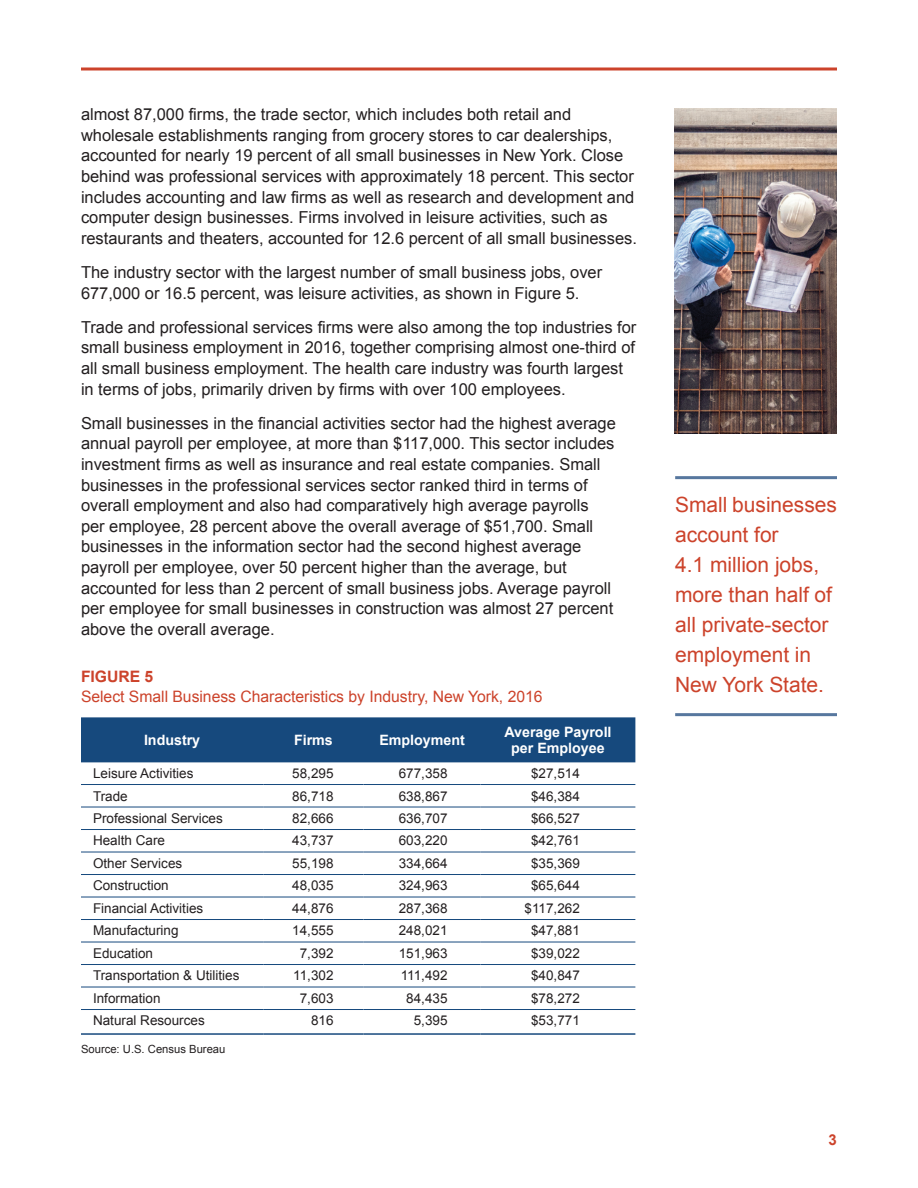
<style>
.page{position:relative;width:918px;height:1188px;background:#fff}
.page>*{position:absolute;margin:0;border:0;box-sizing:border-box;transform-origin:0 0}
.t1{font:21px/30px "Arial";color:#cc432b}
.t2{font:16.5px/20.7px "Arial";color:#231f20}
.t3{font:15.75px "Arial";color:#cc432b}
.t4{font:700 15.75px "Arial";color:#cc432b}
.t5{font:700 15px "Arial";color:#cc432b}
.t6{font:700 14.25px/15.8px "Arial";color:#fff;text-align:center}
.t7{font:13.5px "Arial";color:#231f20}
.t8{font:11.25px "Arial";color:#231f20}
</style>
<div class="page">
<hr style="left:81px;top:68px;width:756px;height:2px;background:#cc432b">
<div style="left:81px;top:717px;width:554px;height:45px;background:#16497d"></div>
<hr style="left:81px;top:1033px;width:182px;height:2px;background:#16497d">
<hr style="left:263px;top:1033px;width:101px;height:2px;background:#16497d">
<hr style="left:364px;top:1033px;width:117px;height:2px;background:#16497d">
<hr style="left:481px;top:1033px;width:154px;height:2px;background:#16497d">
<hr style="left:81px;top:784px;width:182px;height:1px;background:#16497d">
<hr style="left:263px;top:784px;width:101px;height:1px;background:#16497d">
<hr style="left:364px;top:784px;width:117px;height:1px;background:#16497d">
<hr style="left:481px;top:784px;width:154px;height:1px;background:#16497d">
<hr style="left:81px;top:807px;width:182px;height:1px;background:#16497d">
<hr style="left:263px;top:807px;width:101px;height:1px;background:#16497d">
<hr style="left:364px;top:807px;width:117px;height:1px;background:#16497d">
<hr style="left:481px;top:807px;width:154px;height:1px;background:#16497d">
<hr style="left:81px;top:829px;width:182px;height:1px;background:#16497d">
<hr style="left:263px;top:829px;width:101px;height:1px;background:#16497d">
<hr style="left:364px;top:829px;width:117px;height:1px;background:#16497d">
<hr style="left:481px;top:829px;width:154px;height:1px;background:#16497d">
<hr style="left:81px;top:852px;width:182px;height:1px;background:#16497d">
<hr style="left:263px;top:852px;width:101px;height:1px;background:#16497d">
<hr style="left:364px;top:852px;width:117px;height:1px;background:#16497d">
<hr style="left:481px;top:852px;width:154px;height:1px;background:#16497d">
<hr style="left:81px;top:874px;width:182px;height:1px;background:#16497d">
<hr style="left:263px;top:874px;width:101px;height:1px;background:#16497d">
<hr style="left:364px;top:874px;width:117px;height:1px;background:#16497d">
<hr style="left:481px;top:874px;width:154px;height:1px;background:#16497d">
<hr style="left:81px;top:897px;width:182px;height:1px;background:#16497d">
<hr style="left:263px;top:897px;width:101px;height:1px;background:#16497d">
<hr style="left:364px;top:897px;width:117px;height:1px;background:#16497d">
<hr style="left:481px;top:897px;width:154px;height:1px;background:#16497d">
<hr style="left:81px;top:919px;width:182px;height:1px;background:#16497d">
<hr style="left:263px;top:919px;width:101px;height:1px;background:#16497d">
<hr style="left:364px;top:919px;width:117px;height:1px;background:#16497d">
<hr style="left:481px;top:919px;width:154px;height:1px;background:#16497d">
<hr style="left:81px;top:942px;width:182px;height:1px;background:#16497d">
<hr style="left:263px;top:942px;width:101px;height:1px;background:#16497d">
<hr style="left:364px;top:942px;width:117px;height:1px;background:#16497d">
<hr style="left:481px;top:942px;width:154px;height:1px;background:#16497d">
<hr style="left:81px;top:964px;width:182px;height:1px;background:#16497d">
<hr style="left:263px;top:964px;width:101px;height:1px;background:#16497d">
<hr style="left:364px;top:964px;width:117px;height:1px;background:#16497d">
<hr style="left:481px;top:964px;width:154px;height:1px;background:#16497d">
<hr style="left:81px;top:987px;width:182px;height:1px;background:#16497d">
<hr style="left:263px;top:987px;width:101px;height:1px;background:#16497d">
<hr style="left:364px;top:987px;width:117px;height:1px;background:#16497d">
<hr style="left:481px;top:987px;width:154px;height:1px;background:#16497d">
<hr style="left:81px;top:1009px;width:182px;height:1px;background:#16497d">
<hr style="left:263px;top:1009px;width:101px;height:1px;background:#16497d">
<hr style="left:364px;top:1009px;width:117px;height:1px;background:#16497d">
<hr style="left:481px;top:1009px;width:154px;height:1px;background:#16497d">
<img style="left:675px;top:108px;width:162px;height:326px">
<hr style="left:675px;top:476px;width:162px;height:3px;background:#57779e">
<hr style="left:675px;top:713px;width:162px;height:3px;background:#57779e">
<p class="t2" style="left:81px;top:104px;width:558px">almost 87,000 firms, the trade sector, which includes both retail and wholesale establishments ranging from grocery stores to car dealerships, accounted for nearly 19 percent of all small businesses in New York. Close behind was professional services with approximately 18 percent. This sector includes accounting and law firms as well as research and development and computer design businesses. Firms involved in leisure activities, such as restaurants and theaters, accounted for 12.6 percent of all small businesses.</p>
<p class="t2" style="left:81px;top:262px;width:523px">The industry sector with the largest number of small business jobs, over<br>677,000 or 16.5 percent, was leisure activities, as shown in Figure 5.</p>
<p class="t2" style="left:81px;top:317px;width:557px">Trade and professional services firms were also among the top industries for small business employment in 2016, together comprising almost one-third of all small business employment. The health care industry was fourth largest in terms of jobs, primarily driven by firms with over 100 employees.</p>
<p class="t2" style="left:81px;top:413px;width:536px">Small businesses in the financial activities sector had the highest average annual payroll per employee, at more than $117,000. This sector includes investment firms as well as insurance and real estate companies. Small businesses in the professional services sector ranked third in terms of overall employment and also had comparatively high average payrolls per employee, 28 percent above the overall average of $51,700. Small businesses in the information sector had the second highest average payroll per employee, over 50 percent higher than the average, but accounted for less than 2 percent of small business jobs. Average payroll per employee for small businesses in construction was almost 27 percent above the overall average.</p>
<p class="t4" style="left:81px;top:666px;width:74px">FIGURE 5</p>
<p class="t3" style="left:81px;top:687px;width:463px">Select Small Business Characteristics by Industry, New York, 2016</p>
<p class="t6" style="left:144px;top:733px;width:58px">Industry</p>
<p class="t6" style="left:294px;top:733px;width:40px">Firms</p>
<p class="t6" style="left:379px;top:733px;width:87px">Employment</p>
<p class="t6" style="left:504px;top:725px;width:109px">Average Payroll per Employee</p>
<p class="t7" style="left:93px;top:764px;width:102px">Leisure Activities</p>
<p class="t7" style="left:292px;top:764px;width:43px">58,295</p>
<p class="t7" style="left:399px;top:764px;width:50px">677,358</p>
<p class="t7" style="left:531px;top:764px;width:50px">$27,514</p>
<p class="t7" style="left:93px;top:787px;width:36px">Trade</p>
<p class="t7" style="left:292px;top:787px;width:43px">86,718</p>
<p class="t7" style="left:399px;top:787px;width:50px">638,867</p>
<p class="t7" style="left:531px;top:787px;width:50px">$46,384</p>
<p class="t7" style="left:93px;top:809px;width:131px">Professional Services</p>
<p class="t7" style="left:292px;top:809px;width:43px">82,666</p>
<p class="t7" style="left:399px;top:809px;width:50px">636,707</p>
<p class="t7" style="left:531px;top:809px;width:50px">$66,527</p>
<p class="t7" style="left:93px;top:832px;width:74px">Health Care</p>
<p class="t7" style="left:292px;top:832px;width:43px">43,737</p>
<p class="t7" style="left:399px;top:832px;width:50px">603,220</p>
<p class="t7" style="left:531px;top:832px;width:50px">$42,761</p>
<p class="t7" style="left:93px;top:854px;width:91px">Other Services</p>
<p class="t7" style="left:292px;top:854px;width:43px">55,198</p>
<p class="t7" style="left:399px;top:854px;width:50px">334,664</p>
<p class="t7" style="left:531px;top:854px;width:50px">$35,369</p>
<p class="t7" style="left:93px;top:877px;width:77px">Construction</p>
<p class="t7" style="left:292px;top:877px;width:43px">48,035</p>
<p class="t7" style="left:399px;top:877px;width:50px">324,963</p>
<p class="t7" style="left:531px;top:877px;width:50px">$65,644</p>
<p class="t7" style="left:93px;top:899px;width:112px">Financial Activities</p>
<p class="t7" style="left:292px;top:899px;width:43px">44,876</p>
<p class="t7" style="left:399px;top:899px;width:50px">287,368</p>
<p class="t7" style="left:525px;top:899px;width:57px">$117,262</p>
<p class="t7" style="left:93px;top:922px;width:87px">Manufacturing</p>
<p class="t7" style="left:292px;top:922px;width:43px">14,555</p>
<p class="t7" style="left:399px;top:922px;width:50px">248,021</p>
<p class="t7" style="left:531px;top:922px;width:50px">$47,881</p>
<p class="t7" style="left:93px;top:944px;width:62px">Education</p>
<p class="t7" style="left:300px;top:944px;width:35px">7,392</p>
<p class="t7" style="left:399px;top:944px;width:50px">151,963</p>
<p class="t7" style="left:531px;top:944px;width:50px">$39,022</p>
<p class="t7" style="left:93px;top:967px;width:148px">Transportation &amp; Utilities</p>
<p class="t7" style="left:293px;top:967px;width:42px">11,302</p>
<p class="t7" style="left:401px;top:967px;width:48px">111,492</p>
<p class="t7" style="left:531px;top:967px;width:50px">$40,847</p>
<p class="t7" style="left:93px;top:989px;width:69px">Information</p>
<p class="t7" style="left:300px;top:989px;width:35px">7,603</p>
<p class="t7" style="left:406px;top:989px;width:43px">84,435</p>
<p class="t7" style="left:531px;top:989px;width:50px">$78,272</p>
<p class="t7" style="left:93px;top:1012px;width:113px">Natural Resources</p>
<p class="t7" style="left:311px;top:1012px;width:24px">816</p>
<p class="t7" style="left:414px;top:1012px;width:35px">5,395</p>
<p class="t7" style="left:531px;top:1012px;width:50px">$53,771</p>
<p class="t8" style="left:81px;top:1041px;width:146px">Source: U.S. Census Bureau</p>
<p class="t1" style="left:675px;top:490px;width:163px">Small businesses account for<br>4.1 million jobs, more than half of all private-sector employment in<br>New York State.</p>
<p class="t5" style="left:829px;top:1130px;width:10px">3</p>
</div>
